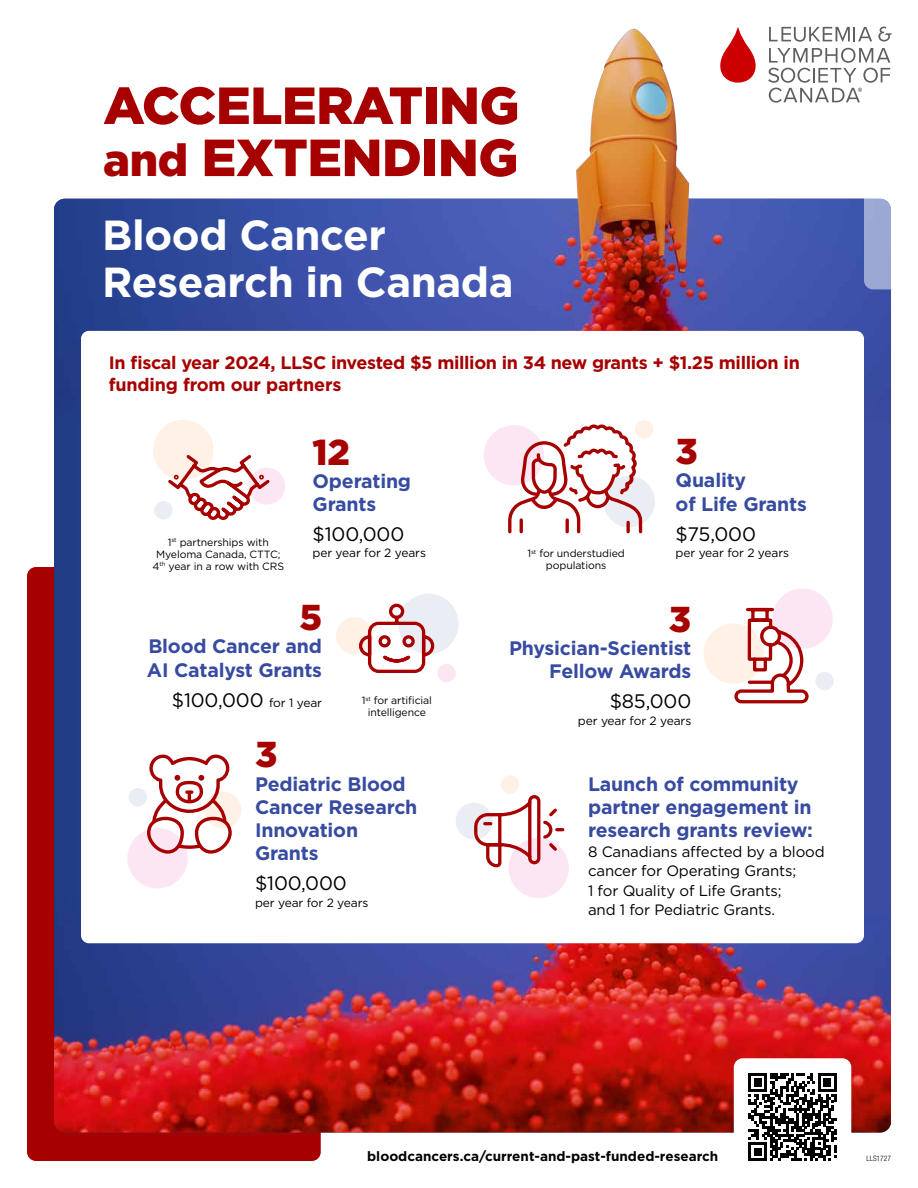
<style>
.page{position:relative;width:918px;height:1188px;background:#fff}
.page>*{position:absolute;margin:0;border:0;box-sizing:border-box;transform-origin:0 0}
.t1{font:900 52.05px/52.1px "Gotham";letter-spacing:-.01em;color:#a70000}
.t2{font:700 42px/46.5px "Gotham";letter-spacing:-.01em;color:#fff}
.t3{font:900 36px "Gotham";color:#a70000}
.t4{font:700 19.5px/23.2px "Gotham";letter-spacing:-.01em;color:#374ba1}
.t5{font:19.5px "Gotham";letter-spacing:-.01em;color:#000}
.t6{font:700 18px/22.5px "Gotham";letter-spacing:-.02em;color:#a70000}
.t7{font:15px/19.5px "Gotham";letter-spacing:-.01em;color:#000}
.t8{font:700 13.5px "Gotham";color:#000}
.t9{font:12px "Gotham";letter-spacing:-.01em;color:#000}
.t10{font:10.5px/12px "Gotham";letter-spacing:-.01em;color:#000;text-align:center}
.t11{font:300 condensed 7.5px "Helvetica Neue LT Std";color:#000}
.s1{font-size:44.85px}
.s2{font-size:12px}
</style>
<div class="page">
<div style="left:27px;top:567px;width:294px;height:594px;background:#a70000;border-radius:9px"></div>
<div style="left:54px;top:372px;width:250px;height:555px;background:#203e84"></div>
<div style="left:737px;top:360px;width:154px;height:629px;background:#3c4ca1"></div>
<img style="left:54px;top:199px;width:837px;height:173px">
<img style="left:54px;top:927px;width:837px;height:205px">
<svg style="left:864px;top:144px;width:54px;height:145px"></svg>
<img style="left:576px;top:29px;width:113px;height:177px">
<div style="left:81px;top:331px;width:783px;height:612px;background:#fff;border-radius:8px"></div>
<svg style="left:720px;top:26px;width:172px;height:77px"></svg>
<div style="left:153px;top:420px;width:61px;height:60px;background:#fff1e6;border-radius:50%"></div>
<div style="left:248px;top:468px;width:37px;height:37px;background:#fde6f3;border-radius:50%"></div>
<div style="left:154px;top:501px;width:19px;height:19px;background:#ebedf5;border-radius:50%"></div>
<svg style="left:165px;top:452px;width:108px;height:68px"></svg>
<div style="left:398px;top:594px;width:61px;height:60px;background:#ebedf5;border-radius:50%"></div>
<div style="left:336px;top:617px;width:37px;height:37px;background:#fff1e6;border-radius:50%"></div>
<div style="left:437px;top:664px;width:19px;height:18px;background:#fde6f3;border-radius:50%"></div>
<svg style="left:357px;top:603px;width:78px;height:70px"></svg>
<div style="left:703px;top:623px;width:61px;height:61px;background:#fff1e6;border-radius:50%"></div>
<div style="left:772px;top:588px;width:61px;height:61px;background:#fde6f3;border-radius:50%"></div>
<div style="left:815px;top:672px;width:19px;height:18px;background:#ebedf5;border-radius:50%"></div>
<svg style="left:734px;top:606px;width:75px;height:98px"></svg>
<div style="left:508px;top:838px;width:61px;height:60px;background:#fde6f3;border-radius:50%"></div>
<div style="left:456px;top:803px;width:37px;height:37px;background:#ebedf5;border-radius:50%"></div>
<svg style="left:474px;top:795px;width:91px;height:74px"></svg>
<div style="left:501px;top:775px;width:18px;height:19px;background:#fff1e6;border-radius:50%"></div>
<div style="left:127px;top:828px;width:61px;height:60px;background:#fde6f3;border-radius:50%"></div>
<div style="left:204px;top:791px;width:37px;height:37px;background:#fff1e6;border-radius:50%"></div>
<div style="left:129px;top:788px;width:18px;height:18px;background:#ebedf5;border-radius:50%"></div>
<svg style="left:147px;top:755px;width:85px;height:99px"></svg>
<div style="left:603px;top:476px;width:52px;height:51px;background:#ebedf5;border-radius:50%"></div>
<div style="left:484px;top:425px;width:60px;height:61px;background:#fde6f3;border-radius:50%"></div>
<div style="left:635px;top:420px;width:18px;height:19px;background:#fff1e6;border-radius:50%"></div>
<svg style="left:508px;top:424px;width:135px;height:109px"></svg>
<div style="left:734px;top:1058px;width:117px;height:118px;background:#fff;border-radius:9px"></div>
<svg style="left:749px;top:1073px;width:87px;height:88px"></svg>
<h1 class="t1" style="left:103px;top:79px;width:418px">ACCELERATING <span class="s1">and</span> EXTENDING</h1>
<h2 class="t2" style="left:102px;top:212px;width:413px">Blood Cancer<br>Research in Canada</h2>
<p class="t6" style="left:109px;top:351px;width:693px">In fiscal year 2024, LLSC invested $5 million in 34 new grants + $1.25 million in funding from our partners</p>
<p class="t10" style="left:153px;top:536px;width:133px">1<sup>st</sup> partnerships with<br>Myeloma Canada, CTTC;<br>4<sup>th</sup> year in a row with CRS</p>
<h3 class="t3" style="left:313px;top:427px;width:39px">12</h3>
<p class="t4" style="left:313px;top:469px;width:100px">Operating<br>Grants</p>
<p class="t5" style="left:313px;top:522px;width:93px">$100,000</p>
<p class="t9" style="left:313px;top:546px;width:115px">per year for 2 years</p>
<h3 class="t3" style="left:299px;top:593px;width:24px">5</h3>
<p class="t4" style="left:147px;top:635px;width:177px">Blood Cancer and<br>AI Catalyst Grants</p>
<p class="t5" style="left:172px;top:687px;width:152px">$100,000 <span class="s2">for 1 year</span></p>
<p class="t10" style="left:362px;top:695px;width:72px">1<sup>st</sup> for artificial intelligence</p>
<h3 class="t3" style="left:255px;top:730px;width:24px">3</h3>
<p class="t4" style="left:255px;top:772px;width:164px">Pediatric Blood<br>Cancer Research<br>Innovation<br>Grants</p>
<p class="t5" style="left:255px;top:871px;width:93px">$100,000</p>
<p class="t9" style="left:255px;top:895px;width:115px">per year for 2 years</p>
<p class="t10" style="left:527px;top:547px;width:99px">1<sup>st</sup> for understudied populations</p>
<h3 class="t3" style="left:676px;top:427px;width:24px">3</h3>
<p class="t4" style="left:676px;top:469px;width:133px">Quality<br>of Life Grants</p>
<p class="t5" style="left:676px;top:521px;width:82px">$75,000</p>
<p class="t9" style="left:676px;top:545px;width:115px">per year for 2 years</p>
<h3 class="t3" style="left:669px;top:594px;width:24px">3</h3>
<p class="t4" style="left:509px;top:636px;width:184px;text-align:right">Physician-Scientist<br>Fellow Awards</p>
<p class="t5" style="left:610px;top:689px;width:83px">$85,000</p>
<p class="t9" style="left:578px;top:713px;width:115px">per year for 2 years</p>
<p class="t4" style="left:588px;top:772px;width:226px">Launch of community partner engagement in research grants review:</p>
<p class="t7" style="left:588px;top:842px;width:238px">8 Canadians affected by a blood cancer for Operating Grants;<br>1 for Quality of Life Grants;<br>and 1 for Pediatric Grants.</p>
<p class="t8" style="left:367px;top:1147px;width:353px">bloodcancers.ca/current-and-past-funded-research</p>
<p class="t11" style="left:867px;top:1154px;width:26px">LLS1727</p>
</div>
